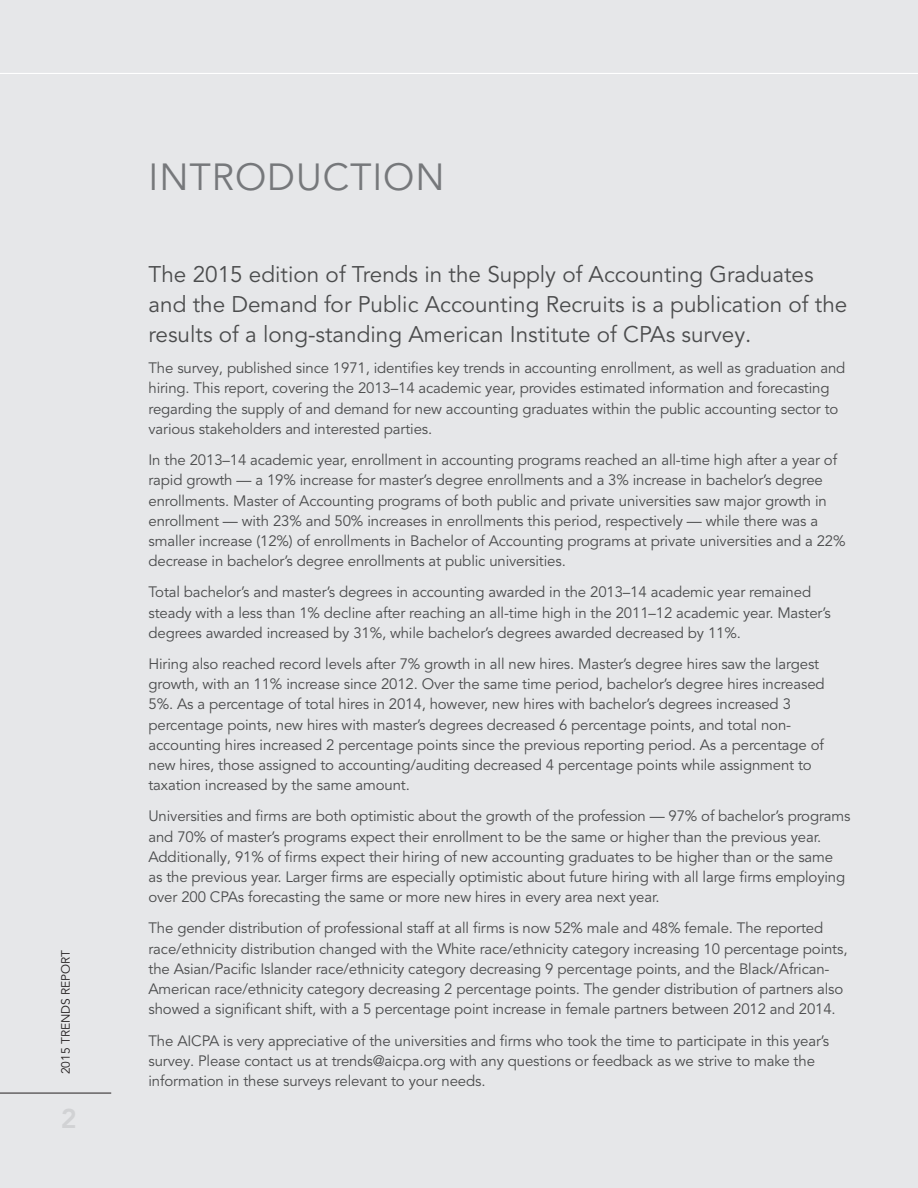
<style>
.page{position:relative;width:918px;height:1188px;background:#e6e7e9}
.page>*{position:absolute;margin:0;border:0;box-sizing:border-box;transform-origin:0 0}
.Top_RIGHT__Section_H{font:37.5px "Avenir LT Pro";letter-spacing:.025em;color:#76787b}
.t1{font:800 27px "Avenir LT Pro";color:#d1d2d4}
.Intro_body_copy{font:22.5px/30px "Avenir LT Pro";color:#4b4c4d}
.NEW_BODY_COPY{font:15px/20.2px "Avenir LT Pro";letter-spacing:-.01em;color:#4b4c4d}
.t2{font:12px "Avenir LT Pro";color:#231f20}
</style>
<div class="page">
<hr style="left:0;top:1093px;width:111px;height:1px;background:#231f20">
<svg style="left:0;top:73px;width:918px;height:1px"></svg>
<p class="t2" style="left:59px;top:1074px;width:126px;rotate:-90deg">2015 TRENDS REPORT</p>
<p class="t1" style="left:61px;top:1103px;width:17px">2</p>
<p class="Top_RIGHT__Section_H" style="left:148px;top:155px;width:298px">INTRODUCTION</p>
<p class="Intro_body_copy" style="left:148px;top:260px;width:700px">The 2015 edition of Trends in the Supply of Accounting Graduates and the Demand for Public Accounting Recruits is a publication of the results of a long-standing American Institute of CPAs survey.</p>
<p class="NEW_BODY_COPY" style="left:148px;top:358px;width:698px">The survey, published since 1971, identifies key trends in accounting enrollment, as well as graduation and hiring. This report, covering the 2013–14 academic year, provides estimated information and forecasting regarding the supply of and demand for new accounting graduates within the public accounting sector to various stakeholders and interested parties.</p>
<p class="NEW_BODY_COPY" style="left:148px;top:450px;width:699px">In the 2013–14 academic year, enrollment in accounting programs reached an all-time high after a year of rapid growth — a 19% increase for master’s degree enrollments and a 3% increase in bachelor’s degree enrollments. Master of Accounting programs of both public and private universities saw major growth in enrollment — with 23% and 50% increases in enrollments this period, respectively — while there was a smaller increase (12%) of enrollments in Bachelor of Accounting programs at private universities and a 22% decrease in bachelor’s degree enrollments at public universities.</p>
<p class="NEW_BODY_COPY" style="left:148px;top:582px;width:684px">Total bachelor’s and master’s degrees in accounting awarded in the 2013–14 academic year remained steady with a less than 1% decline after reaching an all-time high in the 2011–12 academic year. Master’s degrees awarded increased by 31%, while bachelor’s degrees awarded decreased by 11%.</p>
<p class="NEW_BODY_COPY" style="left:148px;top:654px;width:678px">Hiring also reached record levels after 7% growth in all new hires. Master’s degree hires saw the largest growth, with an 11% increase since 2012. Over the same time period, bachelor’s degree hires increased 5%. As a percentage of total hires in 2014, however, new hires with bachelor’s degrees increased 3 percentage points, new hires with master’s degrees decreased 6 percentage points, and total non&shy;accounting hires increased 2 percentage points since the previous reporting period. As a percentage of new hires, those assigned to accounting/auditing decreased 4 percentage points while assignment to taxation increased by the same amount.</p>
<p class="NEW_BODY_COPY" style="left:148px;top:806px;width:704px">Universities and firms are both optimistic about the growth of the profession — 97% of bachelor’s programs and 70% of master’s programs expect their enrollment to be the same or higher than the previous year.<br>Additionally, 91% of firms expect their hiring of new accounting graduates to be higher than or the same as the previous year. Larger firms are especially optimistic about future hiring with all large firms employing over 200 CPAs forecasting the same or more new hires in every area next year.</p>
<p class="NEW_BODY_COPY" style="left:148px;top:918px;width:701px">The gender distribution of professional staff at all firms is now 52% male and 48% female. The reported race/ethnicity distribution changed with the White race/ethnicity category increasing 10 percentage points, the Asian/Pacific Islander race/ethnicity category decreasing 9 percentage points, and the Black/African-American race/ethnicity category decreasing 2 percentage points. The gender distribution of partners also showed a significant shift, with a 5 percentage point increase in female partners between 2012 and 2014.</p>
<p class="NEW_BODY_COPY" style="left:148px;top:1030px;width:682px">The AICPA is very appreciative of the universities and firms who took the time to participate in this year’s survey. Please contact us at trends@aicpa.org with any questions or feedback as we strive to make the information in these surveys relevant to your needs.</p>
</div>
